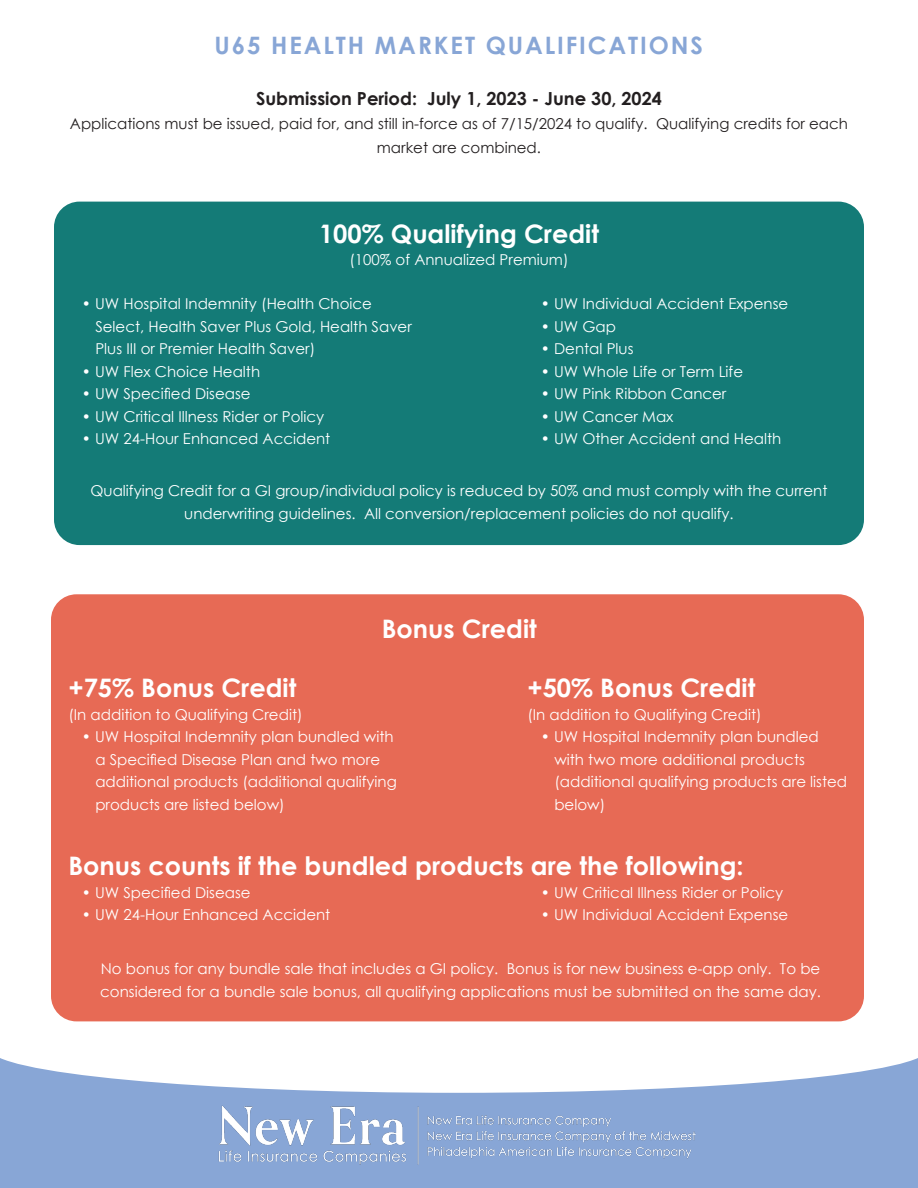
<style>
.page{position:relative;width:918px;height:1188px;background:#fff}
.page>*{position:absolute;margin:0;border:0;box-sizing:border-box;transform-origin:0 0}
.t1{font:700 25.5px "Century Gothic";color:#fff}
.t2{font:700 24px "Century Gothic";letter-spacing:.08em;color:#88a6d6}
.t3{font:700 18px "Century Gothic";color:#231f20}
.t4{font:15px/22.5px "Century Gothic";color:#fff}
.t5{font:15px/24px "Century Gothic";color:#231f20;text-align:center}
</style>
<div class="page">
<div style="left:0;top:1049px;width:918px;height:139px;background:#88a6d6"></div>
<svg style="left:0;top:1005px;width:918px;height:88px;fill:#fff"></svg>
<div style="left:51px;top:594px;width:813px;height:427px;background:#e76a55;border-radius:26px"></div>
<div style="left:54px;top:202px;width:810px;height:343px;background:#147b77;border-radius:26px"></div>
<img style="left:218px;top:1105px;width:478px;height:60px">
<h2 class="t2" style="left:214px;top:27px;width:490px">U65 HEALTH MARKET QUALIFICATIONS</h2>
<p class="t3" style="left:256px;top:85px;width:407px">Submission Period: July 1, 2023 - June 30, 2024</p>
<p class="t5" style="left:70px;top:112px;width:780px">Applications must be issued, paid for, and still in-force as of 7/15/2024 to qualify. Qualifying credits for each market are combined.</p>
<p class="t1" style="left:319px;top:214px;width:281px">100% Qualifying Credit</p>
<p class="t4" style="left:349px;top:249px;width:221px">(100% of Annualized Premium)</p>
<p class="t4" style="left:541px;top:293px;width:249px">• UW Individual Accident Expense</p>
<p class="t4" style="left:541px;top:315px;width:77px">• UW Gap</p>
<p class="t4" style="left:541px;top:338px;width:94px">• Dental Plus</p>
<p class="t4" style="left:541px;top:360px;width:204px">• UW Whole Life or Term Life</p>
<p class="t4" style="left:541px;top:383px;width:187px">• UW Pink Ribbon Cancer</p>
<p class="t4" style="left:541px;top:405px;width:134px">• UW Cancer Max</p>
<p class="t4" style="left:541px;top:428px;width:242px">• UW Other Accident and Health</p>
<p class="t4" style="left:95px;top:293px;width:318px;text-indent:-14px">• UW Hospital Indemnity (Health Choice<br>Select, Health Saver Plus Gold, Health Saver<br>Plus III or Premier Health Saver)</p>
<p class="t4" style="left:82px;top:360px;width:180px">• UW Flex Choice Health</p>
<p class="t4" style="left:82px;top:383px;width:170px">• UW Specified Disease</p>
<p class="t4" style="left:82px;top:405px;width:244px">• UW Critical Illness Rider or Policy</p>
<p class="t4" style="left:82px;top:428px;width:250px">• UW 24-Hour Enhanced Accident</p>
<p class="t4" style="left:91px;top:479px;width:738px;text-align:center">Qualifying Credit for a GI group/individual policy is reduced by 50% and must comply with the current underwriting guidelines. All conversion/replacement policies do not qualify.</p>
<p class="t1" style="left:382px;top:609px;width:157px">Bonus Credit</p>
<p class="t1" style="left:68px;top:669px;width:229px">+75% Bonus Credit</p>
<p class="t4" style="left:68px;top:703px;width:236px">(In addition to Qualifying Credit)</p>
<p class="t4" style="left:95px;top:726px;width:303px;text-indent:-14px">• UW Hospital Indemnity plan bundled with a Specified Disease Plan and two more additional products (additional qualifying products are listed below)</p>
<p class="t1" style="left:527px;top:669px;width:229px">+50% Bonus Credit</p>
<p class="t4" style="left:527px;top:703px;width:236px">(In addition to Qualifying Credit)</p>
<p class="t4" style="left:554px;top:726px;width:294px;text-indent:-14px">• UW Hospital Indemnity plan bundled with two more additional products (additional qualifying products are listed below)</p>
<p class="t1" style="left:68px;top:846px;width:677px">Bonus counts if the bundled products are the following:</p>
<p class="t4" style="left:541px;top:881px;width:244px">• UW Critical Illness Rider or Policy</p>
<p class="t4" style="left:541px;top:903px;width:249px">• UW Individual Accident Expense</p>
<p class="t4" style="left:100px;top:957px;width:722px">No bonus for any bundle sale that includes a GI policy. Bonus is for new business e-app only. To be considered for a bundle sale bonus, all qualifying applications must be submitted on the same day.</p>
<p class="t4" style="left:82px;top:881px;width:170px">• UW Specified Disease</p>
<p class="t4" style="left:82px;top:903px;width:250px">• UW 24-Hour Enhanced Accident</p>
</div>
